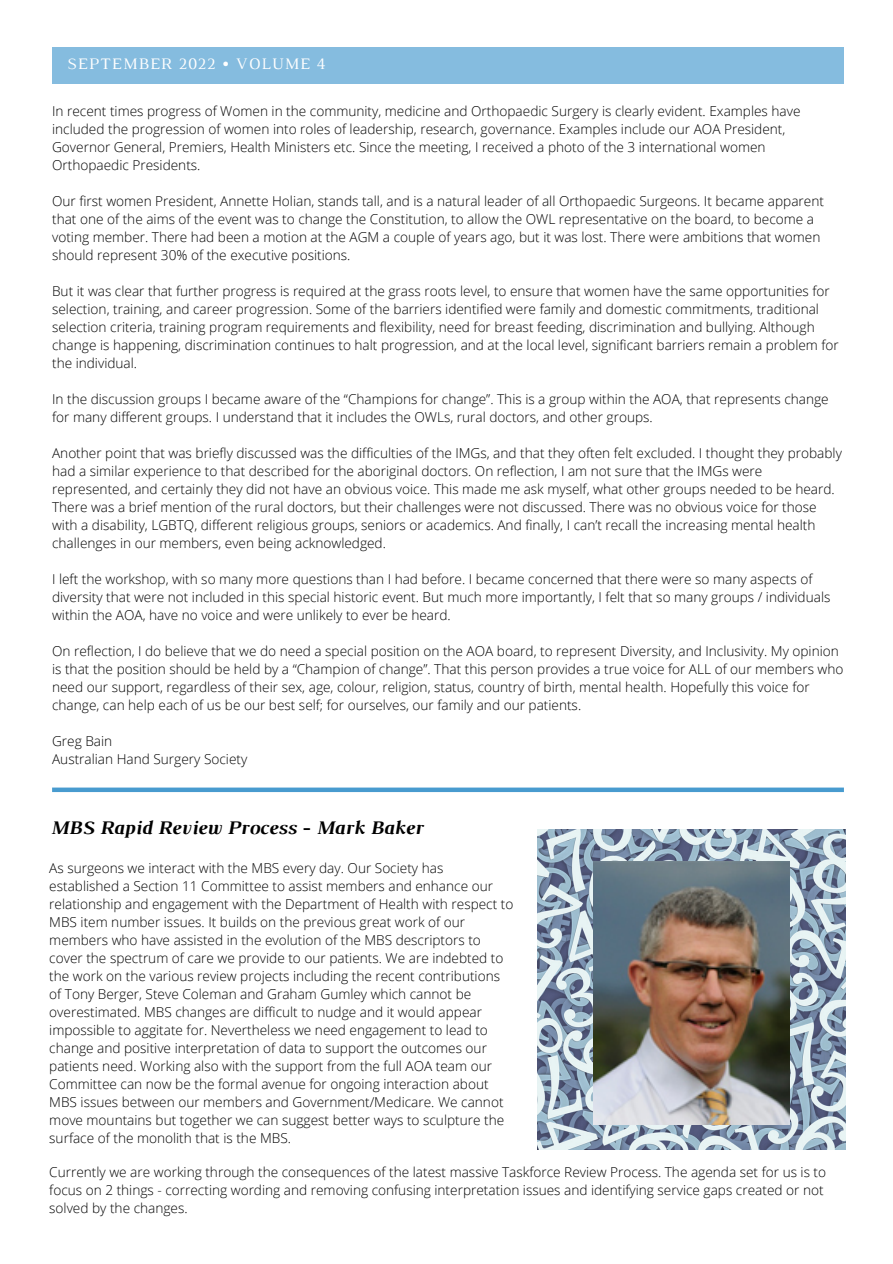
<style>
.page{position:relative;width:893px;height:1264px;background:#fff}
.page>*{position:absolute;margin:0;border:0;box-sizing:border-box;transform-origin:0 0}
.t1{font:italic 700 19.65px "Luthier";color:#000}
.t2{font:16.35px "Luthier";letter-spacing:.06em;color:#fff}
.t3{font:300 13.65px/18px "Open Sans";color:#000}
</style>
<div class="page">
<div style="left:52px;top:48px;width:791px;height:36px;background:#85bcdf"></div>
<div style="left:52px;top:787px;width:791px;height:5px;background:#489bcf"></div>
<img style="left:538px;top:829px;width:306px;height:320px">
<img style="left:593px;top:861px;width:196px;height:263px">
<p class="t2" style="left:67px;top:58px;width:260px">SEPTEMBER 2022 • VOLUME 4</p>
<p class="t3" style="left:52px;top:102px;width:749px">In recent times progress of Women in the community, medicine and Orthopaedic Surgery is clearly evident. Examples have included the progression of women into roles of leadership, research, governance. Examples include our AOA President, Governor General, Premiers, Health Ministers etc. Since the meeting, I received a photo of the 3 international women Orthopaedic Presidents.</p>
<p class="t3" style="left:52px;top:192px;width:773px">Our first women President, Annette Holian, stands tall, and is a natural leader of all Orthopaedic Surgeons. It became apparent that one of the aims of the event was to change the Constitution, to allow the OWL representative on the board, to become a voting member. There had been a motion at the AGM a couple of years ago, but it was lost. There were ambitions that women should represent 30% of the executive positions.</p>
<p class="t3" style="left:52px;top:282px;width:788px">But it was clear that further progress is required at the grass roots level, to ensure that women have the same opportunities for selection, training, and career progression. Some of the barriers identified were family and domestic commitments, traditional selection criteria, training program requirements and flexibility, need for breast feeding, discrimination and bullying. Although change is happening, discrimination continues to halt progression, and at the local level, significant barriers remain a problem for the individual.</p>
<p class="t3" style="left:52px;top:390px;width:778px">In the discussion groups I became aware of the “Champions for change”. This is a group within the AOA, that represents change for many different groups. I understand that it includes the OWLs, rural doctors, and other groups.</p>
<p class="t3" style="left:52px;top:444px;width:791px">Another point that was briefly discussed was the difficulties of the IMGs, and that they often felt excluded. I thought they probably had a similar experience to that described for the aboriginal doctors. On reflection, I am not sure that the IMGs were represented, and certainly they did not have an obvious voice. This made me ask myself, what other groups needed to be heard.<br>There was a brief mention of the rural doctors, but their challenges were not discussed. There was no obvious voice for those with a disability, LGBTQ, different religious groups, seniors or academics. And finally, I can’t recall the increasing mental health challenges in our members, even being acknowledged.</p>
<p class="t3" style="left:52px;top:570px;width:779px">I left the workshop, with so many more questions than I had before. I became concerned that there were so many aspects of diversity that were not included in this special historic event. But much more importantly, I felt that so many groups / individuals within the AOA, have no voice and were unlikely to ever be heard.</p>
<p class="t3" style="left:52px;top:642px;width:792px">On reflection, I do believe that we do need a special position on the AOA board, to represent Diversity, and Inclusivity. My opinion is that the position should be held by a “Champion of change”. That this person provides a true voice for ALL of our members who need our support, regardless of their sex, age, colour, religion, status, country of birth, mental health. Hopefully this voice for change, can help each of us be our best self; for ourselves, our family and our patients.</p>
<p class="t3" style="left:52px;top:731px;width:197px">Greg Bain<br>Australian Hand Surgery Society</p>
<h1 class="t1" style="left:49px;top:820px;width:374px">MBS Rapid Review Process - Mark Baker</h1>
<p class="t3" style="left:49px;top:859px;width:465px">As surgeons we interact with the MBS every day. Our Society has established a Section 11 Committee to assist members and enhance our relationship and engagement with the Department of Health with respect to MBS item number issues. It builds on the previous great work of our members who have assisted in the evolution of the MBS descriptors to cover the spectrum of care we provide to our patients. We are indebted to the work on the various review projects including the recent contributions of Tony Berger, Steve Coleman and Graham Gumley which cannot be overestimated. MBS changes are difficult to nudge and it would appear impossible to aggitate for. Nevertheless we need engagement to lead to change and positive interpretation of data to support the outcomes our patients need. Working also with the support from the full AOA team our Committee can now be the formal avenue for ongoing interaction about MBS issues between our members and Government/Medicare. We cannot move mountains but together we can suggest better ways to sculpture the surface of the monolith that is the MBS.</p>
<p class="t3" style="left:49px;top:1162px;width:778px">Currently we are working through the consequences of the latest massive Taskforce Review Process. The agenda set for us is to focus on 2 things - correcting wording and removing confusing interpretation issues and identifying service gaps created or not solved by the changes.</p>
</div>
